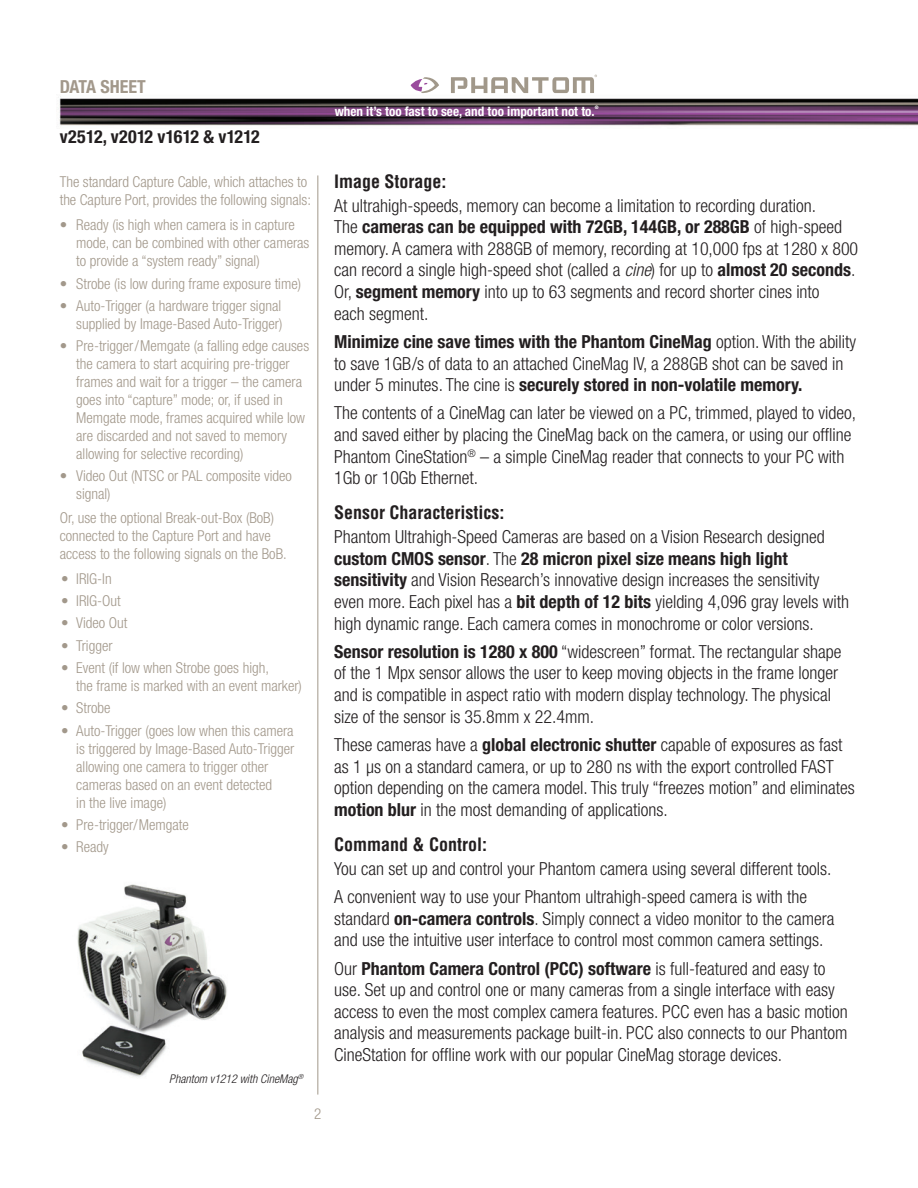
<style>
.page{position:relative;width:918px;height:1188px;background:#fff}
.page>*{position:absolute;margin:0;border:0;box-sizing:border-box;transform-origin:0 0}
.body{font:300 condensed 18px/21.6px "Helvetica Neue";color:#231f20}
.Benefits___Features{font:700 condensed 18px "Helvetica";color:#231f20}
.t1{font:700 condensed 18px "Helvetica Neue";letter-spacing:.02em;color:#231f20}
.body-2{font:700 condensed 18px "Helvetica";color:#231f20}
.t2{font:700 condensed 18px "Helvetica Neue";color:#a2988b}
.body-3{font:300 condensed 15px/18px "Helvetica Neue";color:#a2988b}
.t3{font:700 condensed 13.2px "Helvetica Neue";color:#fff}
.Photo_Caption{font:italic 300 condensed 12px "Helvetica Neue";color:#231f20}
.t4{font:700 condensed 4.8px "Helvetica Neue";color:#fff}
.s1{font-weight:700}
.s2{font-style:italic}
</style>
<div class="page">
<hr style="left:317px;top:175px;width:1px;height:920px;background:#a2988b">
<img style="left:58px;top:96px;width:860px;height:30px">
<svg style="left:411px;top:77px;width:28px;height:16px"></svg>
<svg style="left:451px;top:75px;width:146px;height:18px"></svg>
<img style="left:77px;top:884px;width:150px;height:193px">
<p class="t2" style="left:60px;top:76px;width:88px">DATA SHEET</p>
<p class="t1" style="left:60px;top:126px;width:202px">v2512, v2012 v1612 &amp; v1212</p>
<p class="body-3" style="left:60px;top:173px;width:253px">The standard Capture Cable, which attaches to the Capture Port, provides the following signals:</p>
<p class="body-3" style="left:76px;top:216px;width:235px;text-indent:-16px">• Ready (is high when camera is in capture mode, can be combined with other cameras to provide a “system ready” signal)</p>
<p class="body-3" style="left:60px;top:274px;width:243px">• Strobe (is low during frame exposure time)</p>
<p class="body-3" style="left:60px;top:296px;width:224px;text-align:right">• Auto-Trigger (a hardware trigger signal supplied by Image-Based Auto-Trigger)</p>
<p class="body-3" style="left:76px;top:337px;width:234px;text-indent:-16px">• Pre-trigger/Memgate (a falling edge causes the camera to start acquiring pre-trigger frames and wait for a trigger – the camera goes into “capture” mode; or, if used in Memgate mode, frames acquired while low are discarded and not saved to memory allowing for selective recording)</p>
<p class="body-3" style="left:76px;top:467px;width:217px;text-indent:-16px">• Video Out (NTSC or PAL composite video signal)</p>
<p class="body-3" style="left:60px;top:508px;width:229px">Or, use the optional Break-out-Box (BoB) connected to the Capture Port and have access to the following signals on the BoB.</p>
<p class="body-3" style="left:61px;top:569px;width:52px">• IRIG-In</p>
<p class="body-3" style="left:61px;top:592px;width:61px">• IRIG-Out</p>
<p class="body-3" style="left:61px;top:614px;width:68px">• Video Out</p>
<p class="body-3" style="left:61px;top:636px;width:53px">• Trigger</p>
<p class="body-3" style="left:76px;top:658px;width:227px;text-indent:-15px">• Event (if low when Strobe goes high,<br>the frame is marked with an event marker)</p>
<p class="body-3" style="left:61px;top:699px;width:51px">• Strobe</p>
<p class="body-3" style="left:76px;top:721px;width:220px;text-indent:-15px">• Auto-Trigger (goes low when this camera is triggered by Image-Based Auto-Trigger allowing one camera to trigger other cameras based on an event detected<br>in the live image)</p>
<p class="body-3" style="left:61px;top:815px;width:129px">• Pre-trigger/Memgate</p>
<p class="body-3" style="left:61px;top:838px;width:49px">• Ready</p>
<p class="Photo_Caption" style="left:169px;top:1072px;width:136px">Phantom v1212 with CineMag<sup>®</sup></p>
<p class="body-3" style="left:314px;top:1105px;width:9px">2</p>
<p class="t3" style="left:335px;top:103px;width:262px">when it’s too fast to see, and too important not to.</p>
<p class="t4" style="left:595px;top:104px;width:5px">®</p>
<p class="body-2" style="left:334px;top:170px;width:114px">Image Storage:</p>
<p class="body" style="left:334px;top:194px;width:526px">At ultrahigh-speeds, memory can become a limitation to recording duration.<br>The <span class="s1">cameras can be equipped with 72GB, 144GB, or 288GB</span> of high-speed memory. A camera with 288GB of memory, recording at 10,000 fps at 1280 x 800 can record a single high-speed shot (called a <span class="s2">cine</span>) for up to <span class="s1">almost 20 seconds</span>.<br>Or, <span class="s1">segment memory</span> into up to 63 segments and record shorter cines into<br>each segment.</p>
<p class="body" style="left:334px;top:331px;width:524px"><span class="s1">Minimize cine save times with the Phantom CineMag</span> option. With the ability to save 1GB/s of data to an attached CineMag IV, a 288GB shot can be saved in under 5 minutes. The cine is <span class="s1">securely stored in non-volatile memory.</span></p>
<p class="body" style="left:334px;top:402px;width:524px">The contents of a CineMag can later be viewed on a PC, trimmed, played to video, and saved either by placing the CineMag back on the camera, or using our offline Phantom CineStation<sup>®</sup> – a simple CineMag reader that connects to your PC with 1Gb or 10Gb Ethernet.</p>
<p class="Benefits___Features" style="left:334px;top:502px;width:172px">Sensor Characteristics:</p>
<p class="body" style="left:334px;top:526px;width:517px">Phantom Ultrahigh-Speed Cameras are based on a Vision Research designed <span class="s1">custom CMOS sensor</span>. The <span class="s1">28 micron pixel size means high light sensitivity</span> and Vision Research’s innovative design increases the sensitivity even more. Each pixel has a <span class="s1">bit depth of 12 bits</span> yielding 4,096 gray levels with high dynamic range. Each camera comes in monochrome or color versions.</p>
<p class="body" style="left:334px;top:641px;width:509px"><span class="s1">Sensor resolution is 1280 x 800</span> “widescreen” format. The rectangular shape of the 1 Mpx sensor allows the user to keep moving objects in the frame longer and is compatible in aspect ratio with modern display technology. The physical size of the sensor is 35.8mm x 22.4mm.</p>
<p class="body" style="left:334px;top:734px;width:522px">These cameras have a <span class="s1">global electronic shutter</span> capable of exposures as fast as 1 µs on a standard camera, or up to 280 ns with the export controlled FAST option depending on the camera model. This truly “freezes motion” and eliminates <span class="s1">motion blur</span> in the most demanding of applications.</p>
<p class="Benefits___Features" style="left:334px;top:833px;width:155px">Command &amp; Control:</p>
<p class="body" style="left:334px;top:857px;width:499px">You can set up and control your Phantom camera using several different tools.</p>
<p class="body" style="left:334px;top:886px;width:502px">A convenient way to use your Phantom ultrahigh-speed camera is with the standard <span class="s1">on-camera controls</span>. Simply connect a video monitor to the camera and use the intuitive user interface to control most common camera settings.</p>
<p class="body" style="left:334px;top:957px;width:515px">Our <span class="s1">Phantom Camera Control (PCC) software</span> is full-featured and easy to use. Set up and control one or many cameras from a single interface with easy access to even the most complex camera features. PCC even has a basic motion analysis and measurements package built-in. PCC also connects to our Phantom CineStation for offline work with our popular CineMag storage devices.</p>
</div>
